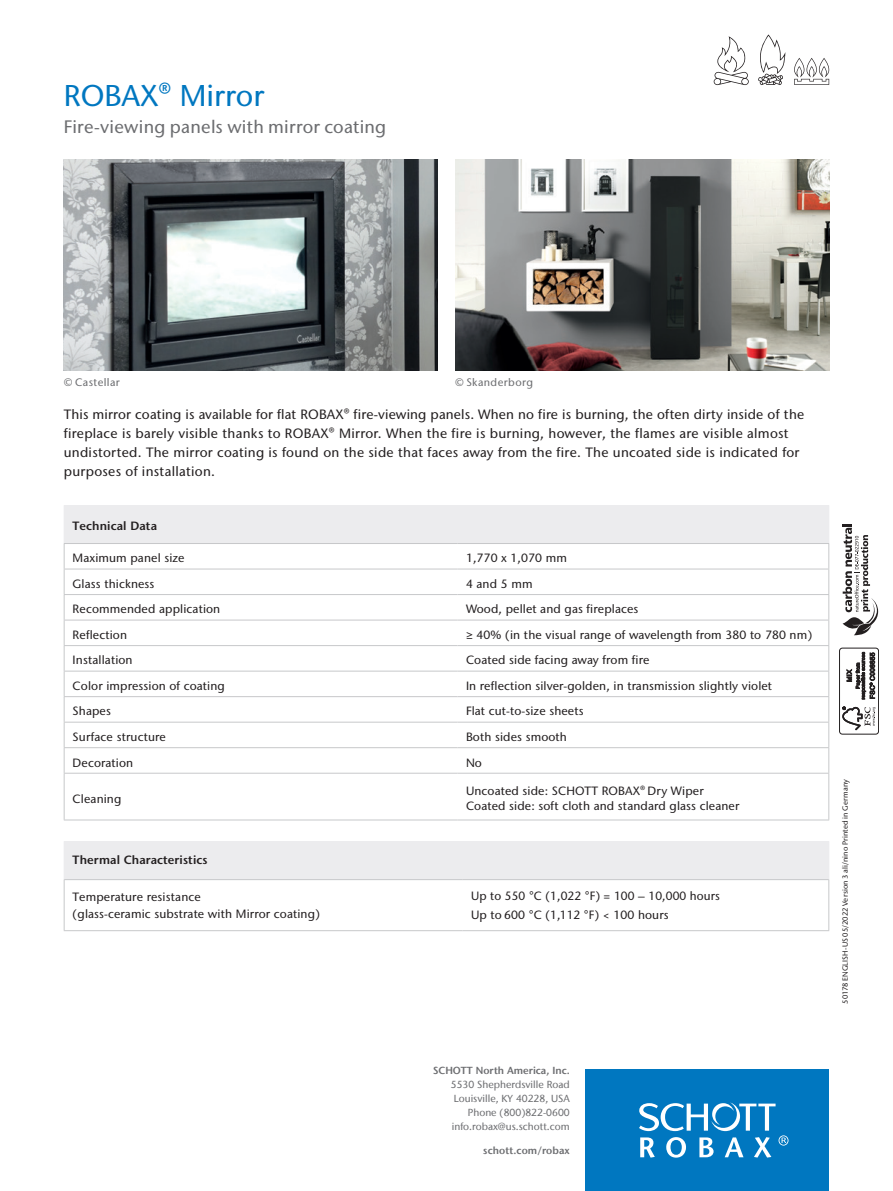
<style>
.page{position:relative;width:893px;height:1191px;background:#fff}
.page>*{position:absolute;margin:0;border:0;box-sizing:border-box;transform-origin:0 0}
.t1{font:500 30px "Stone Sans IIITC Std";color:#0077c0}
.t2{font:500 18px "Stone Sans IIITC Std";letter-spacing:.015em;color:#6c6d70}
.t3{font:500 13.5px/19.2px "Stone Sans IIITC Std";letter-spacing:.02em;color:#231f20}
.t4{font:500 12px/15px "Stone Sans IIITC Std";letter-spacing:.01em;color:#231f20}
.t5{font:600 12px "Stone Sans IIITC Std";letter-spacing:.01em;color:#231f20}
.t6{font:500 10.8px "Stone Sans IIITC Std";letter-spacing:.035em;color:#6c6d70}
.t7{font:500 10.2px/14.1px "Stone Sans IIITC Com";color:#6c6d70;text-align:right}
.t8{font:600 10.2px "Stone Sans IIITC Com";letter-spacing:.005em;color:#6c6d70}
.t9{font:500 7.5px "Stone Sans IIITC Std";letter-spacing:.015em;color:#231f20}
</style>
<div class="page">
<img style="left:455px;top:159px;width:374px;height:212px">
<svg style="left:714px;top:36px;width:35px;height:49px"></svg>
<svg style="left:758px;top:34px;width:27px;height:51px"></svg>
<svg style="left:794px;top:58px;width:35px;height:27px"></svg>
<div style="left:64px;top:505px;width:765px;height:38px;background:#ececee"></div>
<hr style="left:64px;top:543px;width:393px;height:1px;background:#c7c8ca">
<hr style="left:457px;top:543px;width:372px;height:1px;background:#c7c8ca">
<hr style="left:64px;top:568px;width:393px;height:1px;background:#c7c8ca">
<hr style="left:457px;top:568px;width:372px;height:1px;background:#c7c8ca">
<hr style="left:64px;top:594px;width:393px;height:1px;background:#c7c8ca">
<hr style="left:457px;top:594px;width:372px;height:1px;background:#c7c8ca">
<svg style="left:64px;top:544px;width:1px;height:229px"></svg>
<hr style="left:64px;top:619px;width:393px;height:1px;background:#c7c8ca">
<hr style="left:64px;top:645px;width:393px;height:1px;background:#c7c8ca">
<hr style="left:64px;top:671px;width:393px;height:1px;background:#c7c8ca">
<hr style="left:64px;top:696px;width:393px;height:1px;background:#c7c8ca">
<hr style="left:64px;top:722px;width:393px;height:1px;background:#c7c8ca">
<hr style="left:64px;top:747px;width:393px;height:1px;background:#c7c8ca">
<hr style="left:457px;top:619px;width:372px;height:1px;background:#c7c8ca">
<svg style="left:828px;top:544px;width:1px;height:229px"></svg>
<hr style="left:457px;top:645px;width:372px;height:1px;background:#c7c8ca">
<hr style="left:457px;top:671px;width:372px;height:1px;background:#c7c8ca">
<hr style="left:457px;top:696px;width:372px;height:1px;background:#c7c8ca">
<hr style="left:457px;top:722px;width:372px;height:1px;background:#c7c8ca">
<hr style="left:457px;top:747px;width:372px;height:1px;background:#c7c8ca">
<hr style="left:64px;top:773px;width:1px;height:46px;background:#c7c8ca">
<hr style="left:64px;top:773px;width:393px;height:1px;background:#c7c8ca">
<hr style="left:64px;top:819px;width:393px;height:1px;background:#c7c8ca">
<hr style="left:457px;top:773px;width:372px;height:1px;background:#c7c8ca">
<hr style="left:828px;top:773px;width:1px;height:46px;background:#c7c8ca">
<hr style="left:457px;top:819px;width:372px;height:1px;background:#c7c8ca">
<img style="left:64px;top:159px;width:374px;height:212px">
<div style="left:585px;top:1069px;width:244px;height:122px;background:#0077c0"></div>
<svg style="left:639px;top:1102px;width:149px;height:55px"></svg>
<div style="left:64px;top:841px;width:765px;height:38px;background:#ececee"></div>
<hr style="left:64px;top:879px;width:399px;height:1px;background:#c7c8ca">
<hr style="left:64px;top:880px;width:1px;height:50px;background:#c7c8ca">
<hr style="left:463px;top:930px;width:366px;height:1px;background:#c7c8ca">
<hr style="left:463px;top:879px;width:366px;height:1px;background:#c7c8ca">
<hr style="left:828px;top:880px;width:1px;height:50px;background:#c7c8ca">
<hr style="left:64px;top:930px;width:399px;height:1px;background:#c7c8ca">
<svg style="left:843px;top:524px;width:35px;height:111px"></svg>
<div style="left:839px;top:648px;width:40px;height:86px;border:1px solid #231f20;border-radius:3px"></div>
<svg style="left:842px;top:706px;width:33px;height:24px"></svg>
<svg style="left:847px;top:651px;width:28px;height:48px"></svg>
<h1 class="t1" style="left:64px;top:77px;width:202px">ROBAX® Mirror</h1>
<h2 class="t2" style="left:64px;top:116px;width:324px">Fire-viewing panels with mirror coating</h2>
<p class="t6" style="left:64px;top:376px;width:57px">© Castellar</p>
<p class="t6" style="left:455px;top:376px;width:80px">© Skanderborg</p>
<p class="t3" style="left:64px;top:404px;width:742px">This mirror coating is available for flat ROBAX® fire-viewing panels. When no fire is burning, the often dirty inside of the fireplace is barely visible thanks to ROBAX® Mirror. When the fire is burning, however, the flames are visible almost undistorted. The mirror coating is found on the side that faces away from the fire. The uncoated side is indicated for purposes of installation.</p>
<p class="t5" style="left:73px;top:519px;width:86px">Technical Data</p>
<p class="t4" style="left:73px;top:550px;width:113px">Maximum panel size</p>
<p class="t4" style="left:466px;top:550px;width:102px">1,770 x 1,070 mm</p>
<p class="t4" style="left:73px;top:576px;width:83px">Glass thickness</p>
<p class="t4" style="left:466px;top:576px;width:68px">4 and 5 mm</p>
<p class="t4" style="left:73px;top:601px;width:149px">Recommended application</p>
<p class="t4" style="left:466px;top:601px;width:174px">Wood, pellet and gas fireplaces</p>
<p class="t4" style="left:73px;top:627px;width:56px">Reflection</p>
<p class="t4" style="left:466px;top:627px;width:348px">≥ 40% (in the visual range of wavelength from 380 to 780 nm)</p>
<p class="t4" style="left:73px;top:652px;width:62px">Installation</p>
<p class="t4" style="left:466px;top:652px;width:185px">Coated side facing away from fire</p>
<p class="t4" style="left:73px;top:678px;width:154px">Color impression of coating</p>
<p class="t4" style="left:466px;top:678px;width:308px">In reflection silver-golden, in transmission slightly violet</p>
<p class="t4" style="left:73px;top:703px;width:40px">Shapes</p>
<p class="t4" style="left:466px;top:703px;width:119px">Flat cut-to-size sheets</p>
<p class="t4" style="left:73px;top:729px;width:95px">Surface structure</p>
<p class="t4" style="left:466px;top:729px;width:102px">Both sides smooth</p>
<p class="t4" style="left:73px;top:754px;width:62px">Decoration</p>
<p class="t4" style="left:466px;top:754px;width:17px">No</p>
<p class="t4" style="left:73px;top:791px;width:50px">Cleaning</p>
<p class="t4" style="left:466px;top:783px;width:275px">Uncoated side: SCHOTT ROBAX® Dry Wiper<br>Coated side: soft cloth and standard glass cleaner</p>
<p class="t5" style="left:73px;top:852px;width:136px">Thermal Characteristics</p>
<p class="t4" style="left:73px;top:888px;width:249px;line-height:16.5px">Temperature resistance<br>(glass-ceramic substrate with Mirror coating)</p>
<p class="t4" style="left:471px;top:885px;width:250px;line-height:19.5px">Up to 550 °C (1,022 °F) = 100 – 10,000 hours<br>Up to 600 °C (1,112 °F) &lt; 100 hours</p>
<p class="t8" style="left:433px;top:1064px;width:138px">SCHOTT North America, Inc.</p>
<p class="t7" style="left:451px;top:1077px;width:120px">5530 Shepherdsville Road<br>Louisville, KY 40228, USA<br>Phone (800)822-0600 info.robax@us.schott.com</p>
<p class="t8" style="left:483px;top:1144px;width:88px">schott.com/robax</p>
<p class="t9" style="left:841px;top:1003px;width:226px;rotate:-90deg">50178 ENGLISH-US 05/2022 Version 3 ali/nino Printed in Germany</p>
</div>
